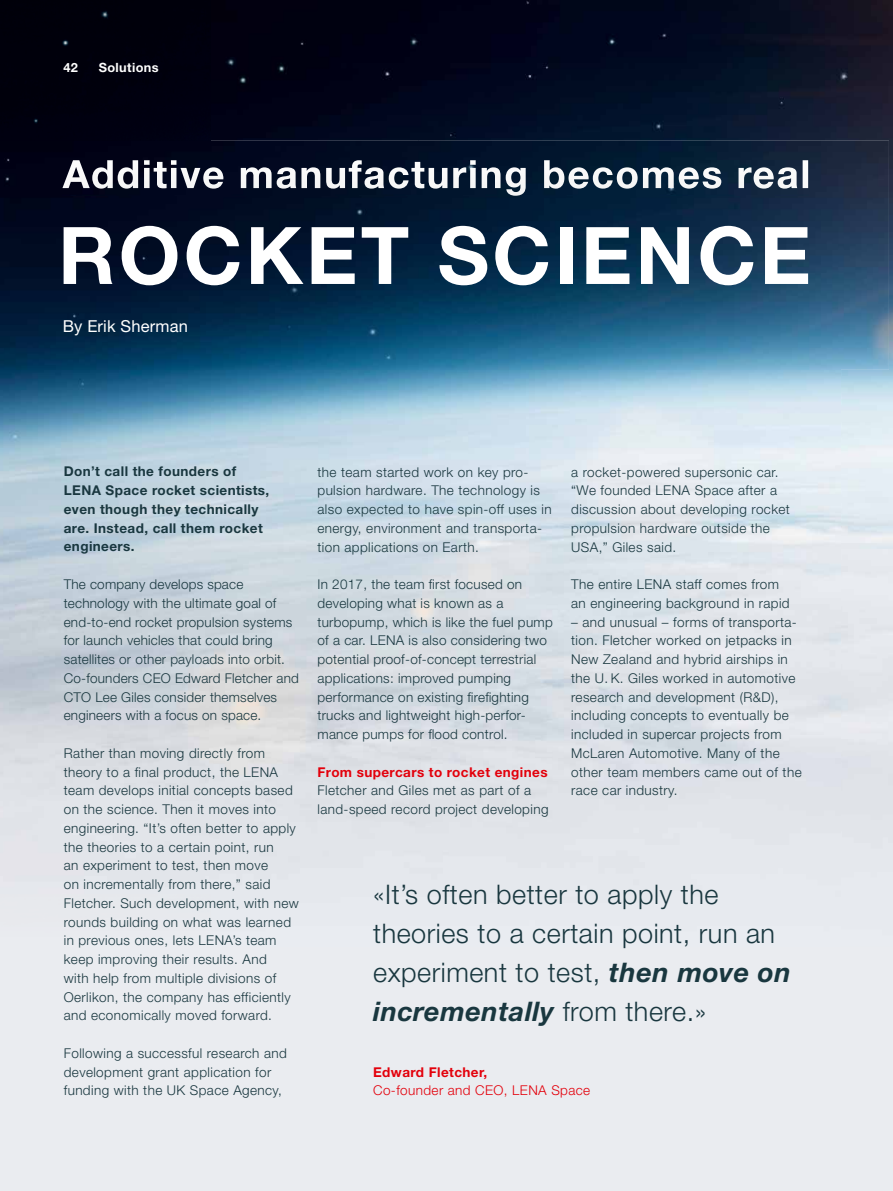
<style>
.page{position:relative;width:893px;height:1191px;background:#eaecf0}
.page>*{position:absolute;margin:0;border:0;box-sizing:border-box;transform-origin:0 0}
.t1{font:700 79.5px "Helvetica Neue";letter-spacing:.04em;color:#fff}
.t2{font:300 27px/39px "Helvetica Neue";letter-spacing:.02em;color:#19373f}
.t3{font:16.5px "Helvetica Neue";letter-spacing:.01em;color:#fff}
.t4{font:300 13.5px/18.8px "Helvetica Neue";letter-spacing:.03em;color:#19373f}
.t5{font:700 13.5px/18.8px "Helvetica Neue";letter-spacing:.03em;color:#19373f}
.t6{font:700 13.5px "Helvetica Neue";letter-spacing:.03em;color:#e3000b}
.t7{font:300 13.5px "Helvetica Neue";letter-spacing:.03em;color:#e3000b}
.t8{font:700 12.75px "Helvetica Neue";letter-spacing:.03em;color:#fff}
.s1{font-weight:700;font-style:italic}
</style>
<div class="page">
<img style="left:210px;top:0;width:683px;height:157px">
<div style="left:0;top:0;width:210px;height:141px;background:#00000c"></div>
<img style="left:841px;top:157px;width:52px;height:634px">
<img style="left:0;top:370px;width:841px;height:466px">
<img style="left:0;top:141px;width:889px;height:229px">
<img style="left:62px;top:160px;width:746px;height:36px">
<p class="t8" style="left:63px;top:60px;width:16px">42</p>
<p class="t8" style="left:99px;top:60px;width:61px">Solutions</p>
<h1 class="t1" style="left:58px;top:206px;width:754px">ROCKET SCIENCE</h1>
<p class="t3" style="left:63px;top:316px;width:127px">By Erik Sherman</p>
<p class="t5" style="left:64px;top:462px;width:207px">Don’t call the founders of<br>LENA Space rocket scientists, even though they technically are. Instead, call them rocket engineers.</p>
<p class="t4" style="left:64px;top:574px;width:237px">The company develops space technology with the ultimate goal of end-to-end rocket propulsion systems for launch vehicles that could bring satellites or other payloads into orbit.<br>Co-founders CEO Edward Fletcher and CTO Lee Giles consider themselves engineers with a focus on space.</p>
<p class="t4" style="left:64px;top:743px;width:236px">Rather than moving directly from theory to a final product, the LENA team develops initial concepts based on the science. Then it moves into engineering. “It’s often better to apply the theories to a certain point, run<br>an experiment to test, then move<br>on incrementally from there,” said Fletcher. Such development, with new rounds building on what was learned in previous ones, lets LENA’s team keep improving their results. And<br>with help from multiple divisions of Oerlikon, the company has efficiently and economically moved forward.</p>
<p class="t4" style="left:64px;top:1043px;width:225px">Following a successful research and development grant application for funding with the UK Space Agency,</p>
<p class="t4" style="left:317px;top:462px;width:236px">the team started work on key pro&shy;pulsion hardware. The technology is also expected to have spin-off uses in energy, environment and transporta&shy;tion applications on Earth.</p>
<p class="t4" style="left:317px;top:574px;width:237px">In 2017, the team first focused on developing what is known as a turbopump, which is like the fuel pump of a car. LENA is also considering two potential proof-of-concept terrestrial applications: improved pumping performance on existing firefighting trucks and lightweight high-perfor&shy;mance pumps for flood control.</p>
<p class="t6" style="left:317px;top:763px;width:232px">From supercars to rocket engines</p>
<p class="t4" style="left:317px;top:781px;width:233px">Fletcher and Giles met as part of a land-speed record project developing</p>
<p class="t4" style="left:571px;top:462px;width:220px">a rocket-powered supersonic car. “We founded LENA Space after a discussion about developing rocket propulsion hardware outside the<br>USA,” Giles said.</p>
<p class="t4" style="left:571px;top:574px;width:220px">The entire LENA staff comes from an engineering background in rapid</p>
<p class="t4" style="left:571px;top:612px;width:232px">– and unusual – forms of transporta&shy;tion. Fletcher worked on jetpacks in New Zealand and hybrid airships in the U. K. Giles worked in automotive research and development (R&amp;D), including concepts to eventually be included in supercar projects from McLaren Automotive. Many of the other team members came out of the race car industry.</p>
<h2 class="t2" style="left:373px;top:874px;width:419px">«It’s often better to apply the theories to a certain point, run an experiment to test, <span class="s1">then move on incrementally</span> from there.»</h2>
<p class="t6" style="left:373px;top:1063px;width:116px">Edward Fletcher,</p>
<p class="t7" style="left:373px;top:1082px;width:219px">Co-founder and CEO, LENA Space</p>
</div>
